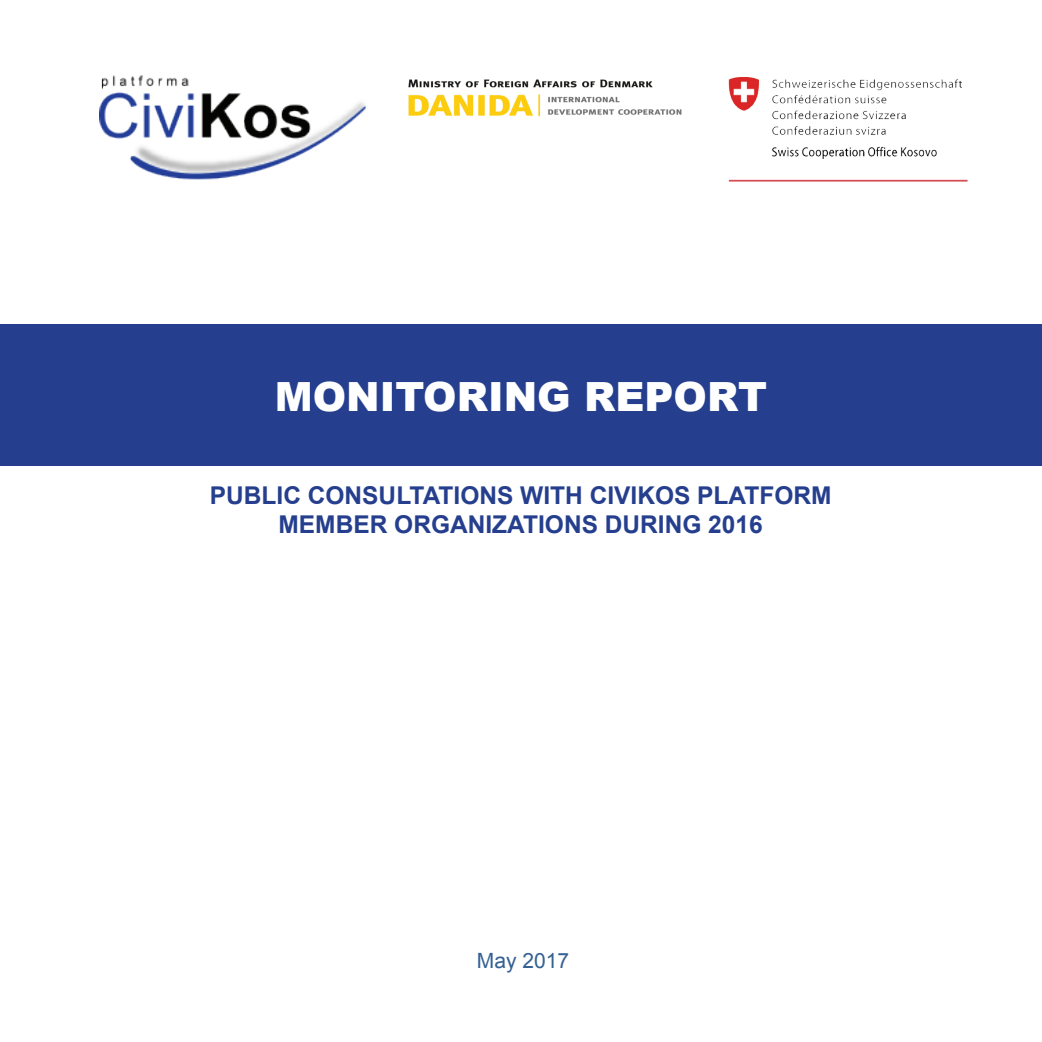
<style>
.page{position:relative;width:1042px;height:1042px;background:#fff}
.page>*{position:absolute;margin:0;border:0;box-sizing:border-box;transform-origin:0 0}
.t1{font:900 40.25px "Arial";color:#fff}
.t2{font:700 24.5px/29.4px "Arial";color:#253f8e;text-align:center}
.t3{font:21px "Arial";color:#346093}
</style>
<div class="page">
<div style="left:0;top:324px;width:1042px;height:141px;background:#253f8e"></div>
<img style="left:99px;top:76px;width:267px;height:104px">
<hr style="left:729px;top:180px;width:238px;height:2px;background:#d84b54">
<img style="left:408px;top:79px;width:274px;height:38px">
<img style="left:729px;top:77px;width:233px;height:82px">
<h1 class="t1" style="left:275px;top:367px;width:494px">MONITORING REPORT</h1>
<p class="t2" style="left:210px;top:481px;width:623px">PUBLIC CONSULTATIONS WITH CIVIKOS PLATFORM<br>MEMBER ORGANIZATIONS DURING 2016</p>
<p class="t3" style="left:477px;top:946px;width:94px">May 2017</p>
</div>
